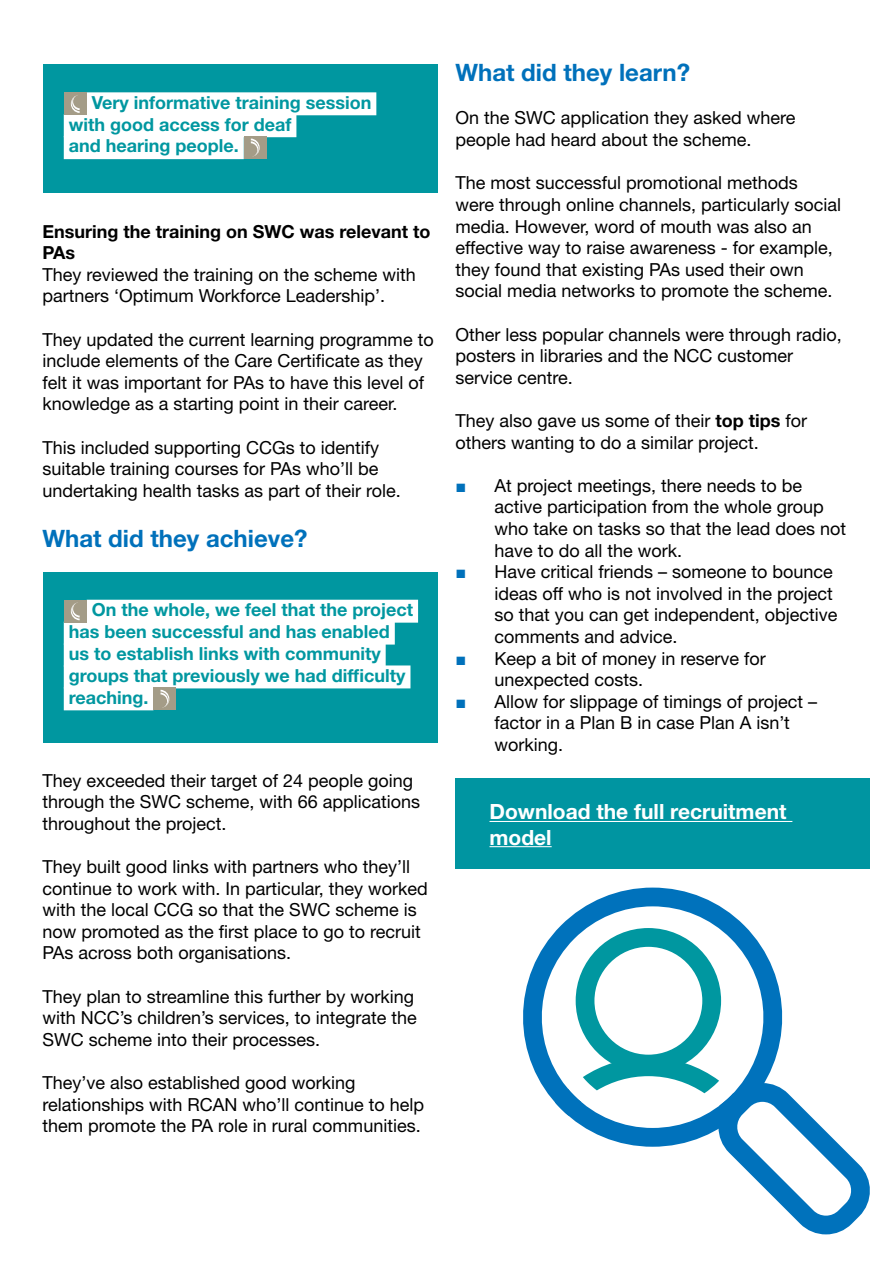
<style>
.page{position:relative;width:893px;height:1263px;background:#fff}
.page>*{position:absolute;margin:0;border:0;box-sizing:border-box;transform-origin:0 0}
.t1{font:700 24px "Helvetica Neue LT Std";color:#0071bb}
.t2{font:700 21px/25.2px "Helvetica Neue LT Std";color:#fff}
.t3{font:18px/21.6px "Helvetica Neue LT Std";color:#000}
.t4{font:700 18px/21.9px "Helvetica Neue LT Std";color:#0097a0}
.t5{font:700 18px/21.6px "Helvetica Neue LT Std";color:#000}
.s1{font-weight:700}
.s2{font-family:"Arial";color:#0071bb}
</style>
<div class="page">
<div style="left:455px;top:778px;width:415px;height:90px;background:#0095a1"></div>
<div style="left:43px;top:64px;width:394px;height:129px;background:#0097a0"></div>
<div style="left:87px;top:92px;width:289px;height:23px;background:#fff"></div>
<div style="left:64px;top:114px;width:232px;height:23px;background:#fff"></div>
<div style="left:64px;top:136px;width:180px;height:23px;background:#fff"></div>
<div style="left:64px;top:92px;width:23px;height:23px;background:#a49c87"></div>
<svg style="left:71px;top:95px;width:9px;height:18px"></svg>
<div style="left:244px;top:136px;width:23px;height:23px;background:#a49c87"></div>
<svg style="left:251px;top:139px;width:9px;height:18px"></svg>
<div style="left:43px;top:572px;width:394px;height:171px;background:#0097a0"></div>
<div style="left:87px;top:600px;width:331px;height:23px;background:#fff"></div>
<div style="left:64px;top:622px;width:331px;height:22px;background:#fff"></div>
<div style="left:64px;top:643px;width:322px;height:23px;background:#fff"></div>
<div style="left:64px;top:665px;width:346px;height:23px;background:#fff"></div>
<div style="left:64px;top:687px;width:89px;height:23px;background:#fff"></div>
<div style="left:64px;top:600px;width:23px;height:23px;background:#a49c87"></div>
<svg style="left:71px;top:602px;width:9px;height:18px"></svg>
<div style="left:153px;top:687px;width:23px;height:23px;background:#a49c87"></div>
<svg style="left:161px;top:690px;width:8px;height:18px"></svg>
<hr style="left:489px;top:821px;width:303px;height:1px;background:#fff">
<hr style="left:489px;top:846px;width:63px;height:1px;background:#fff">
<svg style="left:523px;top:887px;width:224px;height:216px"></svg>
<svg style="left:555px;top:928px;width:315px;height:306px"></svg>
<p class="t4" style="left:69px;top:91px;width:304px;text-indent:23px">Very informative training session with good access for deaf<br>and hearing people.</p>
<p class="t5" style="left:43px;top:220px;width:390px">Ensuring the training on SWC was relevant to<br>PAs</p>
<p class="t3" style="left:43px;top:263px;width:375px">They reviewed the training on the scheme with partners ‘Optimum Workforce Leadership’.</p>
<p class="t3" style="left:43px;top:328px;width:393px">They updated the current learning programme to include elements of the Care Certificate as they felt it was important for PAs to have this level of knowledge as a starting point in their career.</p>
<p class="t3" style="left:43px;top:436px;width:360px">This included supporting CCGs to identify suitable training courses for PAs who’ll be undertaking health tasks as part of their role.</p>
<h1 class="t1" style="left:43px;top:524px;width:266px">What did they achieve?</h1>
<p class="t4" style="left:69px;top:598px;width:346px;text-indent:23px">On the whole, we feel that the project has been successful and has enabled us to establish links with community groups that previously we had difficulty reaching.</p>
<p class="t3" style="left:43px;top:769px;width:379px">They exceeded their target of 24 people going through the SWC scheme, with 66 applications throughout the project.</p>
<p class="t3" style="left:43px;top:855px;width:387px">They built good links with partners who they’ll continue to work with. In particular, they worked with the local CCG so that the SWC scheme is now promoted as the first place to go to recruit PAs across both organisations.</p>
<p class="t3" style="left:43px;top:985px;width:376px">They plan to streamline this further by working with NCC’s children’s services, to integrate the<br>SWC scheme into their processes.</p>
<p class="t3" style="left:43px;top:1071px;width:383px">They’ve also established good working relationships with RCAN who’ll continue to help them promote the PA role in rural communities.</p>
<h1 class="t1" style="left:455px;top:58px;width:236px">What did they learn?</h1>
<p class="t3" style="left:455px;top:107px;width:342px">On the SWC application they asked where people had heard about the scheme.</p>
<p class="t3" style="left:455px;top:172px;width:387px">The most successful promotional methods<br>were through online channels, particularly social media. However, word of mouth was also an effective way to raise awareness - for example, they found that existing PAs used their own social media networks to promote the scheme.</p>
<p class="t3" style="left:455px;top:323px;width:388px">Other less popular channels were through radio, posters in libraries and the NCC customer service centre.</p>
<p class="t3" style="left:455px;top:409px;width:353px">They also gave us some of their <span class="s1">top tips</span> for others wanting to do a similar project.</p>
<p class="t3" style="left:494px;top:474px;width:353px;text-indent:-39px"><span class="s2">■</span> At project meetings, there needs to be active participation from the whole group who take on tasks so that the lead does not have to do all the work.</p>
<p class="t3" style="left:494px;top:561px;width:345px;text-indent:-39px"><span class="s2">■</span> Have critical friends – someone to bounce ideas off who is not involved in the project so that you can get independent, objective comments and advice.</p>
<p class="t3" style="left:494px;top:647px;width:273px;text-indent:-39px"><span class="s2">■</span> Keep a bit of money in reserve for unexpected costs.</p>
<p class="t3" style="left:494px;top:690px;width:324px;text-indent:-39px"><span class="s2">■</span> Allow for slippage of timings of project – factor in a Plan B in case Plan A isn’t working.</p>
<p class="t2" style="left:489px;top:799px;width:299px">Download the full recruitment model</p>
</div>
